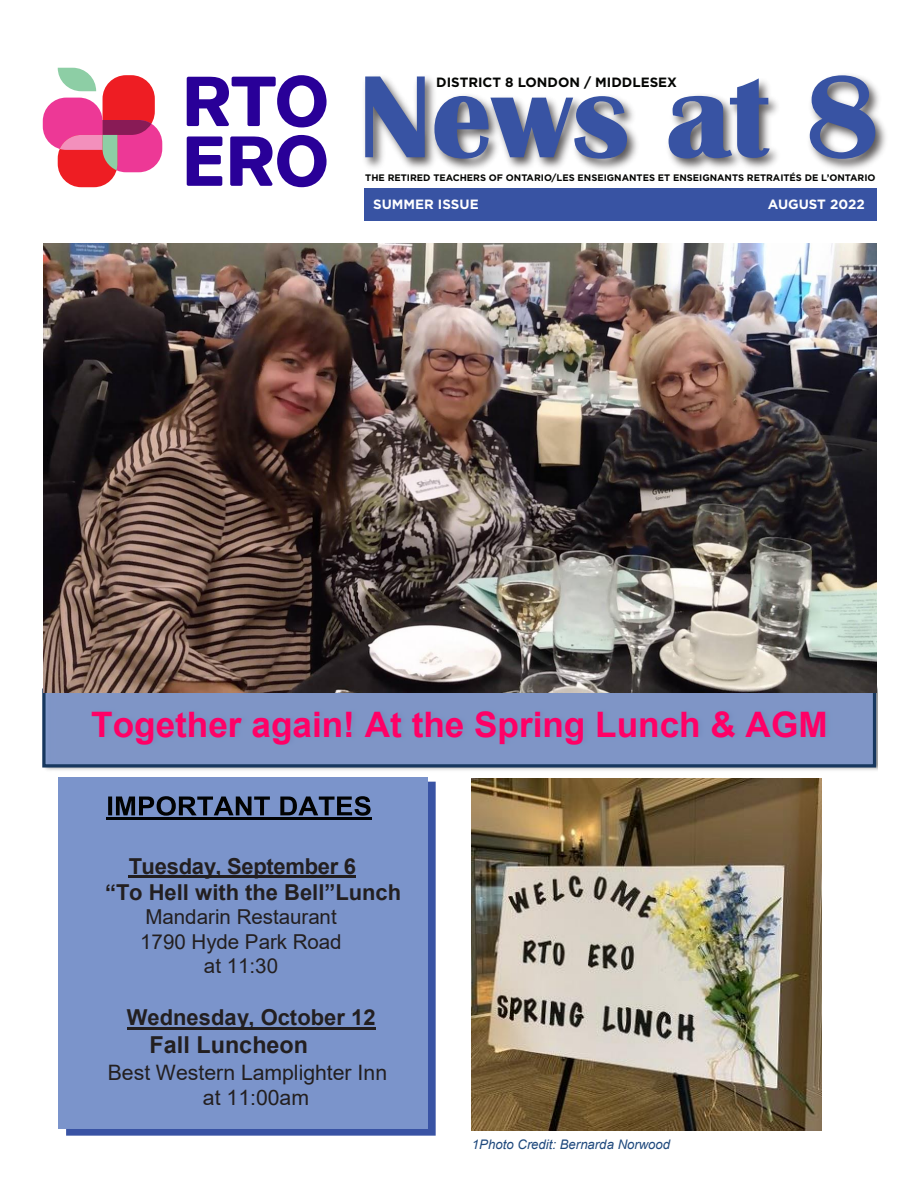
<style>
.page{position:relative;width:918px;height:1188px;background:#fff}
.page>*{position:absolute;margin:0;border:0;box-sizing:border-box;transform-origin:0 0}
.t1{font:700 35.1px "Arial";color:#f06}
.t2{font:700 23.4px "Arial";color:#231f20}
.t3{font:700 22.05px "Arial";letter-spacing:-.015em;color:#231f20}
.t4{font:700 21.9px "Arial";color:#231f20}
.t5{font:21.3px/25px "Arial";color:#231f20}
.t6{font:20.55px/24.2px "Arial";color:#231f20;text-align:center}
.t7{font:700 14.55px "Tahoma";color:#fff}
.t8{font:700 13.5px "Gotham";color:#040503}
.t9{font:700 13.5px "Gotham";color:#fff}
.t10{font:italic 13.2px "Arial";letter-spacing:.005em;color:#1f497d}
.t11{font:700 9.45px "Gotham";color:#040503}
</style>
<div class="page">
<div style="left:364px;top:189px;width:513px;height:32px;background:#3853a3"></div>
<img style="left:364px;top:77px;width:522px;height:112px">
<svg style="left:365px;top:76px;width:60px;height:81px"></svg>
<svg style="left:434px;top:96px;width:193px;height:63px;background:#7786b3"></svg>
<svg style="left:669px;top:78px;width:101px;height:81px"></svg>
<svg style="left:810px;top:75px;width:65px;height:84px"></svg>
<svg style="left:43px;top:68px;width:119px;height:119px"></svg>
<svg style="left:187px;top:136px;width:35px;height:50px"></svg>
<svg style="left:187px;top:75px;width:140px;height:52px"></svg>
<svg style="left:230px;top:135px;width:97px;height:52px"></svg>
<svg style="left:66px;top:1118px;width:370px;height:18px;background:#4962ac"></svg>
<div style="left:58px;top:777px;width:370px;height:351px;background:#7b94cb"></div>
<img style="left:128px;top:782px;width:308px;height:336px">
<svg style="left:108px;top:796px;width:263px;height:20px"></svg>
<hr style="left:106px;top:817px;width:266px;height:3px;background:#010202">
<hr style="left:129px;top:876px;width:227px;height:2px;background:#221e1f">
<hr style="left:127px;top:1027px;width:249px;height:3px;background:#221e1f">
<img style="left:45px;top:686px;width:833px;height:84px">
<div style="left:42px;top:689px;width:834px;height:79px;border:3px solid #17375e"></div>
<div style="left:46px;top:692px;width:827px;height:72px;background:#7f95c6"></div>
<img style="left:44px;top:243px;width:833px;height:449px">
<img style="left:472px;top:778px;width:350px;height:352px">
<p class="t8" style="left:436px;top:73px;width:242px">DISTRICT 8 LONDON / MIDDLESEX</p>
<p class="t11" style="left:365px;top:171px;width:512px">THE RETIRED TEACHERS OF ONTARIO/LES ENSEIGNANTES ET ENSEIGNANTS RETRAITÉS DE L’ONTARIO</p>
<p class="t7" style="left:725px;top:203px;width:105px">AUGUST 2022</p>
<p class="t9" style="left:373px;top:196px;width:107px">SUMMER ISSUE</p>
<p class="t9" style="left:768px;top:196px;width:98px">AUGUST 2022</p>
<p class="t1" style="left:91px;top:700px;width:738px">Together again! At the Spring Lunch &amp; AGM</p>
<p class="t3" style="left:129px;top:850px;width:229px">Tuesday, September 6</p>
<p class="t4" style="left:105px;top:877px;width:298px">“To Hell with the Bell”Lunch</p>
<p class="t6" style="left:140px;top:905px;width:203px">Mandarin Restaurant<br>1790 Hyde Park Road at 11:30</p>
<p class="t4" style="left:127px;top:1002px;width:250px">Wednesday, October 12</p>
<p class="t2" style="left:150px;top:1028px;width:160px">Fall Luncheon</p>
<p class="t5" style="left:203px;top:1059px;width:186px;text-indent:-95px">Best Western Lamplighter Inn at 11:00am</p>
<p class="t10" style="left:472px;top:1136px;width:200px">1Photo Credit: Bernarda Norwood</p>
</div>
